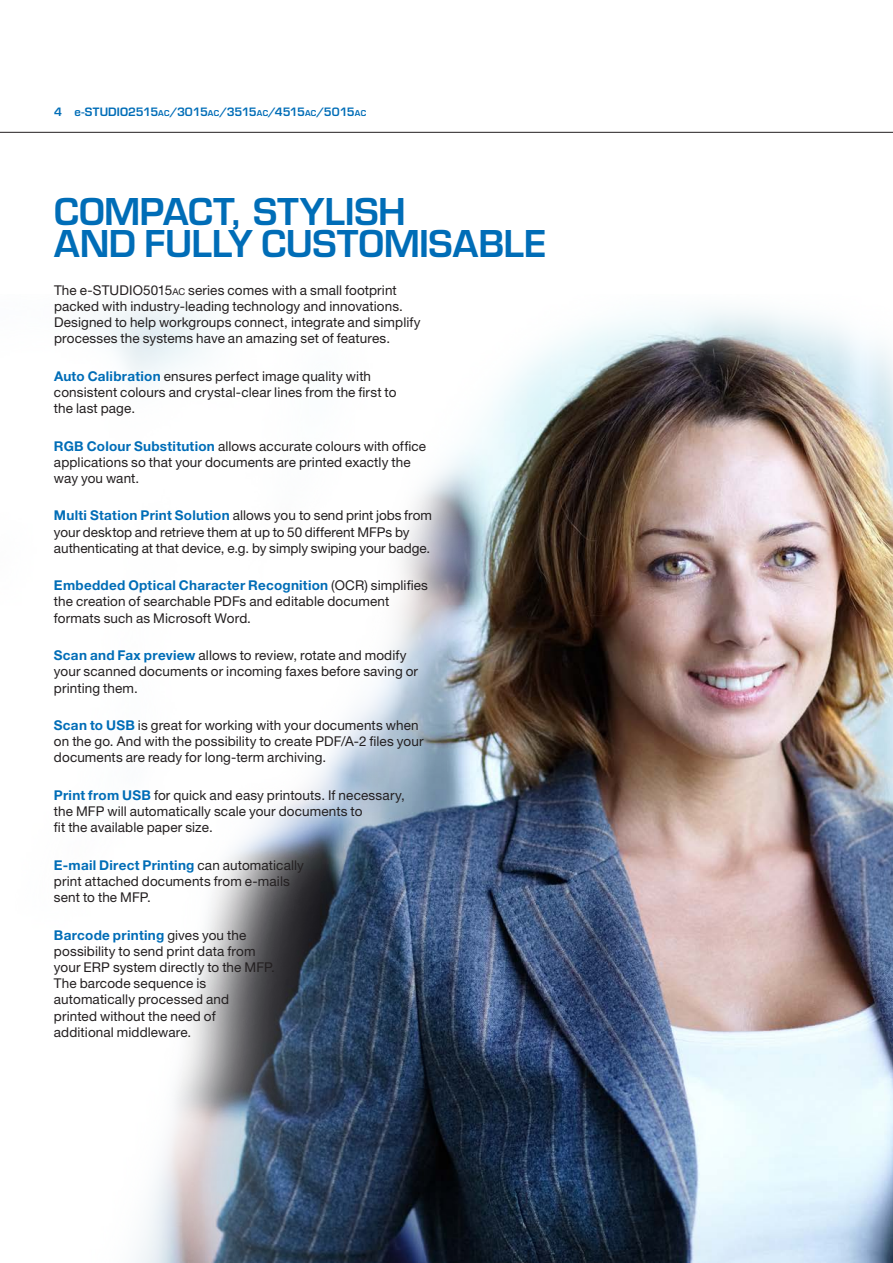
<style>
.page{position:relative;width:893px;height:1263px;background:#fff}
.page>*{position:absolute;margin:0;border:0;box-sizing:border-box;transform-origin:0 0}
.Section_title_gradie{font:600 36px/32.4px "Eurostile LT Std";letter-spacing:-.01em;color:#006db7}
.Main_text_BLACK{font:13.5px/16.2px "Helvetica Neue LT Std";letter-spacing:.01em;color:#231f20}
.t1{font:600 11.25px "Eurostile LT Std";color:#006db7}
.s1{font-size:7.8px}
.s2{font-size:9.45px}
.s3{font-weight:700;color:#006db7}
</style>
<div class="page">
<img style="left:100px;top:301px;width:793px;height:962px">
<hr style="left:0;top:132px;width:893px;height:1px;background:#231f20">
<p class="t1" style="left:54px;top:104px;width:314px">4 e-STUDIO2515<span class="s1">AC</span>/3015<span class="s1">AC</span>/3515<span class="s1">AC</span>/4515<span class="s1">AC</span>/5015<span class="s1">AC</span></p>
<p class="Section_title_gradie" style="left:54px;top:195px;width:494px">COMPACT, STYLISH<br>AND FULLY CUSTOMISABLE</p>
<p class="Main_text_BLACK" style="left:54px;top:281px;width:368px">The e-STUDIO5015<span class="s2">ac</span> series comes with a small footprint packed with industry-leading technology and innovations.<br>Designed to help workgroups connect, integrate and simplify processes the systems have an amazing set of features.</p>
<p class="Main_text_BLACK" style="left:54px;top:368px;width:344px"><span class="s3">Auto Calibration</span> ensures perfect image quality with consistent colours and crystal-clear lines from the first to the last page.</p>
<p class="Main_text_BLACK" style="left:54px;top:437px;width:374px"><span class="s3">RGB Colour Substitution</span> allows accurate colours with office applications so that your documents are printed exactly the way you want.</p>
<p class="Main_text_BLACK" style="left:54px;top:507px;width:380px"><span class="s3">Multi Station Print Solution</span> allows you to send print jobs from your desktop and retrieve them at up to 50 different MFPs by authenticating at that device, e.g. by simply swiping your badge.</p>
<p class="Main_text_BLACK" style="left:54px;top:577px;width:376px"><span class="s3">Embedded Optical Character Recognition</span> (OCR) simplifies the creation of searchable PDFs and editable document formats such as Microsoft Word.</p>
<p class="Main_text_BLACK" style="left:54px;top:647px;width:366px"><span class="s3">Scan and Fax preview</span> allows to review, rotate and modify your scanned documents or incoming faxes before saving or printing them.</p>
<p class="Main_text_BLACK" style="left:54px;top:717px;width:371px"><span class="s3">Scan to USB</span> is great for working with your documents when on the go. And with the possibility to create PDF/A-2 files your documents are ready for long-term archiving.</p>
<p class="Main_text_BLACK" style="left:54px;top:787px;width:352px"><span class="s3">Print from USB</span> for quick and easy printouts. If necessary, the MFP will automatically scale your documents to<br>fit the available paper size.</p>
<p class="Main_text_BLACK" style="left:54px;top:857px;width:252px"><span class="s3">E-mail Direct Printing</span> can automatically print attached documents from e-mails sent to the MFP.</p>
<p class="Main_text_BLACK" style="left:54px;top:926px;width:223px"><span class="s3">Barcode printing</span> gives you the possibility to send print data from your ERP system directly to the MFP.<br>The barcode sequence is automatically processed and printed without the need of additional middleware.</p>
</div>
